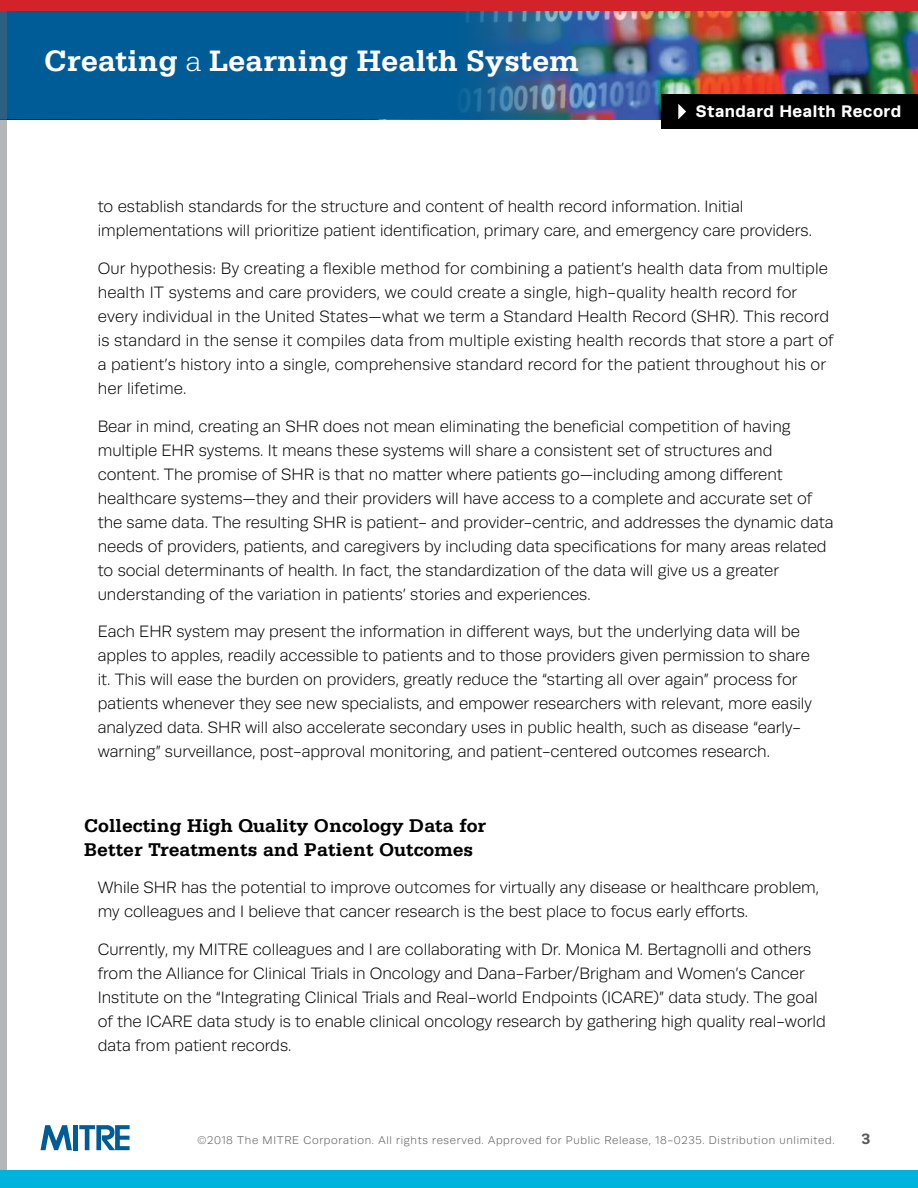
<style>
.page{position:relative;width:918px;height:1188px;background:#fff}
.page>*{position:absolute;margin:0;border:0;box-sizing:border-box;transform-origin:0 0}
.t1{font:700 31.2px "Serifa Std";color:#fff}
.t2{font:700 19.5px/24px "Serifa Std";color:#000}
.t3{font:700 16.8px "Runda";letter-spacing:.03em;color:#fff}
.t4{font:300 16.5px/24px "Runda";color:#000}
.t5{font:700 15px "Runda";color:#58595b}
.t6{font:300 11.25px "Runda";letter-spacing:.06em;color:#58595b}
.s1{font-weight:300}
</style>
<div class="page">
<img style="left:6px;top:11px;width:912px;height:109px">
<svg style="left:6px;top:11px;width:606px;height:108px;background:#0c5f96"></svg>
<svg style="left:40px;top:1125px;width:32px;height:25px"></svg>
<div style="left:73px;top:1125px;width:5px;height:25px;background:#005c96"></div>
<svg style="left:79px;top:1125px;width:51px;height:25px"></svg>
<div style="left:0;top:1170px;width:918px;height:18px;background:#00b3dc"></div>
<svg style="left:0;top:11px;width:6px;height:1159px;background:#a7adb3"></svg>
<div style="left:662px;top:94px;width:256px;height:35px;background:#000"></div>
<svg style="left:678px;top:104px;width:8px;height:15px"></svg>
<div style="left:0;top:0;width:918px;height:11px;background:#d2232a"></div>
<h1 class="t1" style="left:44px;top:42px;width:536px">Creating <span class="s1">a</span> Learning Health System</h1>
<p class="t3" style="left:696px;top:101px;width:207px">Standard Health Record</p>
<p class="t4" style="left:98px;top:195px;width:716px">to establish standards for the structure and content of health record information. Initial implementations will prioritize patient identification, primary care, and emergency care providers.</p>
<p class="t4" style="left:98px;top:257px;width:737px">Our hypothesis: By creating a flexible method for combining a patient’s health data from multiple health IT systems and care providers, we could create a single, high-quality health record for every individual in the United States—what we term a Standard Health Record (SHR). This record is standard in the sense it compiles data from multiple existing health records that store a part of a patient’s history into a single, comprehensive standard record for the patient throughout his or her lifetime.</p>
<p class="t4" style="left:98px;top:414px;width:737px">Bear in mind, creating an SHR does not mean eliminating the beneficial competition of having multiple EHR systems. It means these systems will share a consistent set of structures and content. The promise of SHR is that no matter where patients go—including among different healthcare systems—they and their providers will have access to a complete and accurate set of the same data. The resulting SHR is patient- and provider-centric, and addresses the dynamic data needs of providers, patients, and caregivers by including data specifications for many areas related to social determinants of health. In fact, the standardization of the data will give us a greater understanding of the variation in patients’ stories and experiences.</p>
<p class="t4" style="left:98px;top:620px;width:716px">Each EHR system may present the information in different ways, but the underlying data will be apples to apples, readily accessible to patients and to those providers given permission to share it. This will ease the burden on providers, greatly reduce the “starting all over again” process for patients whenever they see new specialists, and empower researchers with relevant, more easily analyzed data. SHR will also accelerate secondary uses in public health, such as disease “early&shy;warning” surveillance, post-approval monitoring, and patient-centered outcomes research.</p>
<p class="t2" style="left:84px;top:813px;width:404px">Collecting High Quality Oncology Data for<br>Better Treatments and Patient Outcomes</p>
<p class="t4" style="left:98px;top:876px;width:723px">While SHR has the potential to improve outcomes for virtually any disease or healthcare problem, my colleagues and I believe that cancer research is the best place to focus early efforts.</p>
<p class="t4" style="left:98px;top:938px;width:730px">Currently, my MITRE colleagues and I are collaborating with Dr. Monica M. Bertagnolli and others from the Alliance for Clinical Trials in Oncology and Dana-Farber/Brigham and Women’s Cancer Institute on the “Integrating Clinical Trials and Real-world Endpoints (ICARE)” data study. The goal of the ICARE data study is to enable clinical oncology research by gathering high quality real-world data from patient records.</p>
<p class="t6" style="left:197px;top:1134px;width:639px">©2018 The MITRE Corporation. All rights reserved. Approved for Public Release, 18-0235. Distribution unlimited.</p>
<p class="t5" style="left:862px;top:1130px;width:10px">3</p>
</div>
